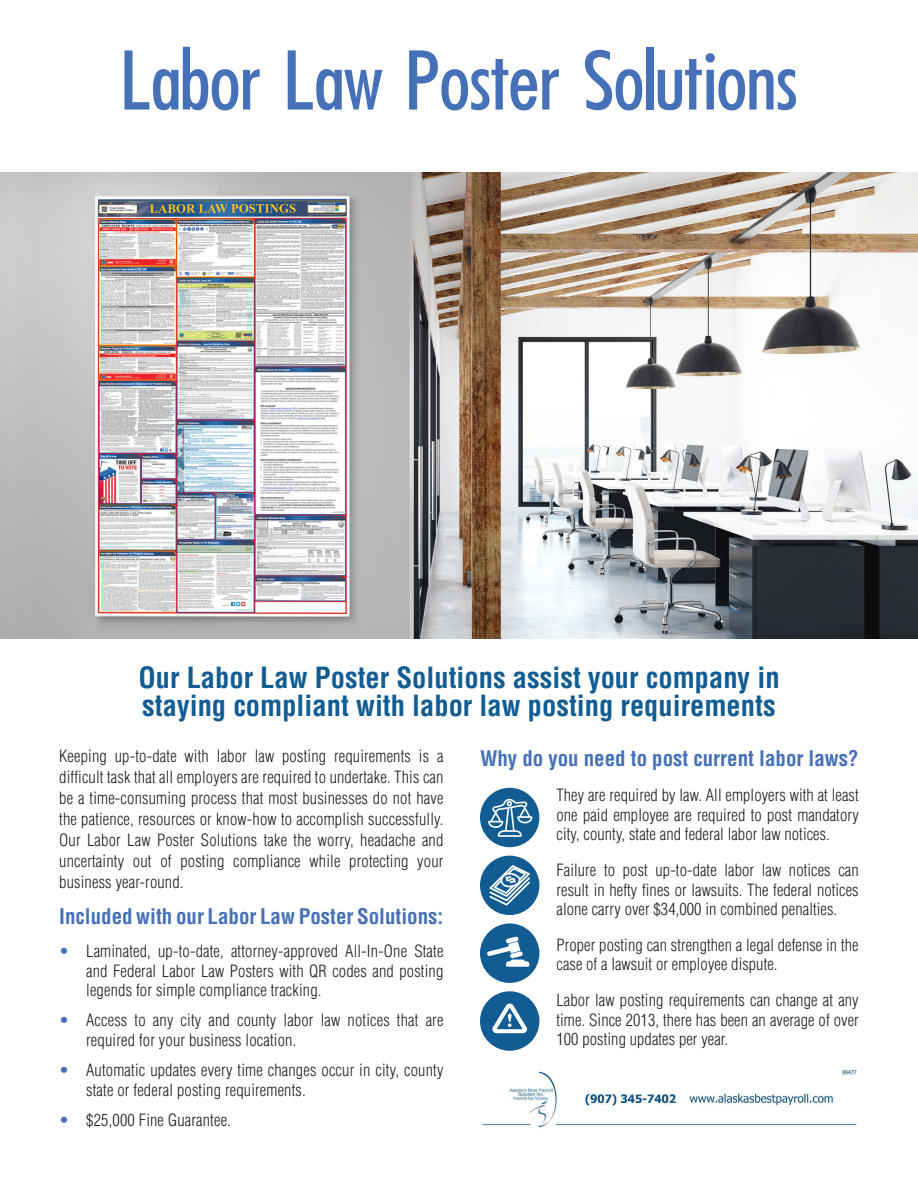
<style>
.page{position:relative;width:918px;height:1188px;background:#fff}
.page>*{position:absolute;margin:0;border:0;box-sizing:border-box;transform-origin:0 0}
.t1{font:90px "Futura Condensed Plain";color:#4671b8}
.t2{font:700 condensed 28.5px/28.5px "Helvetica";color:#115c93}
.t3{font:700 condensed 21px "Helvetica";color:#4671b8}
.t4{font:300 condensed 16.5px/19.5px "Helvetica";letter-spacing:.01em;color:#231f20;text-align:justify}
.s1{color:#4671b8}
</style>
<div class="page">
<img style="left:0;top:173px;width:918px;height:465px">
<div style="left:60px;top:946px;width:9px;height:9px;border:3px solid #fff;border-radius:50%"></div>
<div style="left:60px;top:1016px;width:9px;height:9px;border:3px solid #fff;border-radius:50%"></div>
<div style="left:60px;top:1065px;width:9px;height:9px;border:3px solid #fff;border-radius:50%"></div>
<div style="left:60px;top:1115px;width:9px;height:9px;border:3px solid #fff;border-radius:50%"></div>
<div style="left:480px;top:991px;width:59px;height:60px;background:#115c93;border-radius:50%"></div>
<svg style="left:492px;top:1004px;width:35px;height:29px"></svg>
<div style="left:480px;top:923px;width:59px;height:60px;background:#115c93;border-radius:50%"></div>
<svg style="left:487px;top:936px;width:42px;height:31px"></svg>
<div style="left:480px;top:856px;width:59px;height:59px;background:#115c93;border-radius:50%"></div>
<svg style="left:489px;top:865px;width:41px;height:41px"></svg>
<div style="left:480px;top:788px;width:59px;height:59px;background:#115c93;border-radius:50%"></div>
<svg style="left:488px;top:799px;width:45px;height:38px"></svg>
<img style="left:482px;top:1069px;width:375px;height:60px">
<h1 class="t1" style="left:121px;top:29px;width:678px">Labor Law Poster Solutions</h1>
<h2 class="t2" style="left:138px;top:663px;width:643px">Our Labor Law Poster Solutions assist your company in staying compliant with labor law posting requirements</h2>
<p class="t4" style="left:59px;top:746px;width:386px;line-height:21px">Keeping up-to-date with labor law posting requirements is a difficult task that all employers are required to undertake. This can be a time-consuming process that most businesses do not have the patience, resources or know-how to accomplish successfully.<br>Our Labor Law Poster Solutions take the worry, headache and uncertainty out of posting compliance while protecting your business year-round.</p>
<p class="t3" style="left:59px;top:903px;width:386px">Included with our Labor Law Poster Solutions:</p>
<p class="t4" style="left:86px;top:941px;width:359px;text-indent:-27px"><span class="s1">•</span> Laminated, up-to-date, attorney-approved All-In-One State and Federal Labor Law Posters with QR codes and posting legends for simple compliance tracking.</p>
<p class="t4" style="left:86px;top:1010px;width:359px;text-indent:-27px"><span class="s1">•</span> Access to any city and county labor law notices that are required for your business location.</p>
<p class="t4" style="left:86px;top:1060px;width:359px;text-indent:-27px"><span class="s1">•</span> Automatic updates every time changes occur in city, county state or federal posting requirements.</p>
<p class="t4" style="left:59px;top:1110px;width:173px"><span class="s1">•</span> $25,000 Fine Guarantee.</p>
<p class="t3" style="left:480px;top:745px;width:380px">Why do you need to post current labor laws?</p>
<p class="t4" style="left:556px;top:786px;width:304px">They are required by law. All employers with at least one paid employee are required to post mandatory city, county, state and federal labor law notices.</p>
<p class="t4" style="left:556px;top:860px;width:304px">Failure to post up-to-date labor law notices can result in hefty fines or lawsuits. The federal notices alone carry over $34,000 in combined penalties.</p>
<p class="t4" style="left:556px;top:935px;width:304px">Proper posting can strengthen a legal defense in the case of a lawsuit or employee dispute.</p>
<p class="t4" style="left:556px;top:990px;width:304px">Labor law posting requirements can change at any time. Since 2013, there has been an average of over 100 posting updates per year.</p>
</div>
